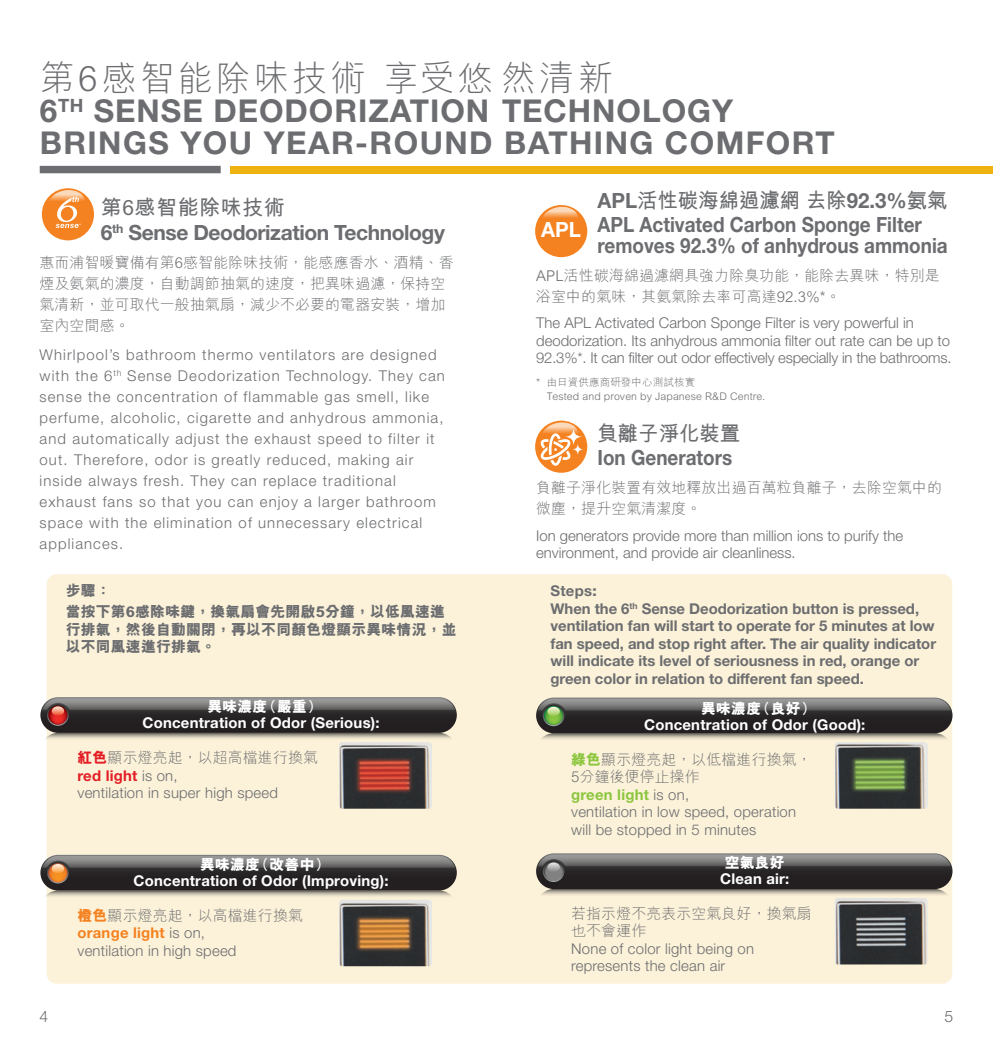
<style>
.page{position:relative;width:993px;height:1042px;background:#fff}
.page>*{position:absolute;margin:0;border:0;box-sizing:border-box;transform-origin:0 0}
.t1{font:300 35px "M Hei HK";letter-spacing:.095em;color:#6c6d70}
.t2{font:700 31.5px/31.5px "Helvetica Neue";letter-spacing:.03em;color:#6c6d70}
.t3{font:700 21px/21px "Helvetica Neue";color:#6c6d70;scale:.9 1}
.t4{font:700 21px "Helvetica Neue";letter-spacing:-.02em;color:#6c6d70}
.t5{font:700 21px "M Hei HK";color:#6c6d70}
.t6{font:700 21px "M Hei HK";letter-spacing:.025em;color:#6c6d70}
.t7{font:700 21px "Helvetica Neue";color:#fff}
.t8{font:300 15.75px "Helvetica Neue";color:#6c6d70}
.t9{font:300 14.88px/21px "Helvetica Neue";letter-spacing:.075em;color:#6c6d70}
.t10{font:300 14.88px/21px "M Hei HK";letter-spacing:.01em;color:#6c6d70}
.t11{font:300 14.88px/17.5px "Helvetica Neue";color:#6c6d70}
.t12{font:700 14.88px/17.5px "Helvetica Neue";letter-spacing:-.005em;color:#6c6d70}
.t13{font:300 14.88px/17.5px "Helvetica Neue";letter-spacing:.015em;color:#6c6d70}
.t14{font:700 14.88px "Helvetica Neue";letter-spacing:.015em;color:#fff}
.t15{font:800 14.88px/21px "M Hei HK";letter-spacing:.01em;color:#6c6d70}
.t16{font:800 14.88px "M Hei HK";letter-spacing:.01em;color:#fff}
.t17{font:300 10.5px/14px "M Hei HK";letter-spacing:.01em;color:#6c6d70}
.s1{font-weight:800;color:#e31e25}
.s2{font-weight:700;color:#e31e25}
.s3{font-weight:800;color:#f58220}
.s4{font-weight:700;color:#f58220}
.s5{font-family:"Helvetica Neue"}
.s6{font-family:"M Hei HK";font-weight:800}
.s7{font-weight:800;color:#8bc63e}
.s8{font-weight:700;color:#8bc63e}
</style>
<div class="page">
<div style="left:47px;top:574px;width:904px;height:409px;background:#fcf2d9;border-radius:10px"></div>
<svg style="left:40px;top:697px;width:416px;height:45px;background:#67625e"></svg>
<svg style="left:40px;top:855px;width:416px;height:44px;background:#65605c"></svg>
<svg style="left:536px;top:697px;width:416px;height:45px;background:#66635e"></svg>
<div style="left:42px;top:188px;width:52px;height:52px;background:#f58220;border-radius:50%"></div>
<div style="left:535px;top:205px;width:52px;height:52px;background:#f58220;border-radius:50%"></div>
<svg style="left:541px;top:207px;width:37px;height:11px"></svg>
<svg style="left:48px;top:190px;width:37px;height:38px"></svg>
<img style="left:339px;top:742px;width:93px;height:67px">
<img style="left:339px;top:900px;width:93px;height:66px">
<img style="left:835px;top:742px;width:92px;height:67px">
<svg style="left:536px;top:853px;width:416px;height:45px;background:#66625e"></svg>
<img style="left:835px;top:898px;width:92px;height:66px">
<div style="left:535px;top:421px;width:52px;height:52px;background:#f58220;border-radius:50%"></div>
<svg style="left:572px;top:444px;width:10px;height:10px"></svg>
<svg style="left:539px;top:422px;width:39px;height:44px"></svg>
<div style="left:230px;top:166px;width:762px;height:7px;background:#efb310"></div>
<div style="left:40px;top:166px;width:181px;height:7px;background:#6c6d70"></div>
<h1 class="t1" style="left:40px;top:53px;width:574px">第6感智能除味技術 享受悠然清新</h1>
<h2 class="t2" style="left:40px;top:95px;width:796px">6<sup>TH</sup> SENSE DEODORIZATION TECHNOLOGY<br>BRINGS YOU YEAR-ROUND BATHING COMFORT</h2>
<h3 class="t6" style="left:101px;top:192px;width:185px">第6感智能除味技術</h3>
<h3 class="t4" style="left:101px;top:219px;width:345px">6<sup>th</sup> Sense Deodorization Technology</h3>
<p class="t10" style="left:40px;top:251px;width:415px">惠而浦智暖寶備有第6感智能除味技術，能感應香水、酒精、香煙及氨氣的濃度，自動調節抽氣的速度，把異味過濾，保持空氣清新，並可取代一般抽氣扇，減少不必要的電器安裝，增加室內空間感。</p>
<p class="t9" style="left:40px;top:344px;width:406px">Whirlpool’s bathroom thermo ventilators are designed with the 6<sup>th</sup> Sense Deodorization Technology. They can sense the concentration of flammable gas smell, like perfume, alcoholic, cigarette and anhydrous ammonia, and automatically adjust the exhaust speed to filter it out. Therefore, odor is greatly reduced, making air inside always fresh. They can replace traditional exhaust fans so that you can enjoy a larger bathroom space with the elimination of unnecessary electrical appliances.</p>
<p class="t15" style="left:66px;top:580px;width:381px">步驟：<br>當按下第6感除味鍵，換氣扇會先開啟5分鐘，以低風速進</p>
<p class="t15" style="left:66px;top:620px;width:392px;line-height:17.5px">行排氣，然後自動關閉，再以不同顏色燈顯示異味情況，並以不同風速進行排氣。</p>
<p class="t16" style="left:207px;top:697px;width:116px">異味濃度（嚴重）</p>
<p class="t14" style="left:142px;top:713px;width:238px">Concentration of Odor (Serious):</p>
<p class="t10" style="left:77px;top:746px;width:242px"><span class="s1">紅色</span>顯示燈亮起，以超高檔進行換氣</p>
<p class="t13" style="left:77px;top:766px;width:202px"><span class="s2">red light</span> is on,<br>ventilation in super high speed</p>
<p class="t16" style="left:200px;top:854px;width:131px">異味濃度（改善中）</p>
<p class="t14" style="left:134px;top:871px;width:256px">Concentration of Odor (Improving):</p>
<p class="t10" style="left:77px;top:904px;width:227px"><span class="s3">橙色</span>顯示燈亮起，以高檔進行換氣</p>
<p class="t13" style="left:77px;top:924px;width:160px"><span class="s4">orange light</span> is on, ventilation in high speed</p>
<h3 class="t5" style="left:597px;top:184px;width:351px"><span class="s5">APL</span>活性碳海綿過濾網去除<span class="s5">92.3%</span>氨氣</h3>
<h3 class="t3" style="left:597px;top:214px;width:390px">APL Activated Carbon Sponge Filter removes 92.3% of anhydrous ammonia</h3>
<p class="t10" style="left:536px;top:264px;width:405px">APL活性碳海綿過濾網具強力除臭功能，能除去異味，特別是浴室中的氣味，其氨氣除去率可高達92.3%*。</p>
<p class="t11" style="left:536px;top:314px;width:416px">The APL Activated Carbon Sponge Filter is very powerful in deodorization. Its anhydrous ammonia filter out rate can be up to<br>92.3%*. It can filter out odor effectively especially in the bathrooms.</p>
<p class="t17" style="left:546px;top:375px;width:220px;text-indent:-10px">* 由日資供應商研發中心測試核實<br>Tested and proven by Japanese R&amp;D Centre.</p>
<h3 class="t7" style="left:541px;top:217px;width:41px">APL</h3>
<h3 class="t5" style="left:597px;top:418px;width:144px">負離子淨化裝置</h3>
<h3 class="t3" style="left:597px;top:447px;width:151px">Ion Generators</h3>
<p class="t10" style="left:536px;top:477px;width:407px">負離子淨化裝置有效地釋放出過百萬粒負離子，去除空氣中的微塵，提升空氣清潔度。</p>
<p class="t11" style="left:536px;top:526px;width:368px">Ion generators provide more than million ions to purify the environment, and provide air cleanliness.</p>
<p class="t12" style="left:550px;top:582px;width:387px">Steps<span class="s6">:<br></span>When the 6<sup>th</sup> Sense Deodorization button is pressed, ventilation fan will start to operate for 5 minutes at low fan speed, and stop right after. The air quality indicator will indicate its level of seriousness in red, orange or green color in relation to different fan speed.</p>
<p class="t16" style="left:701px;top:698px;width:116px">異味濃度（良好）</p>
<p class="t14" style="left:644px;top:715px;width:223px">Concentration of Odor (Good):</p>
<p class="t10" style="left:571px;top:750px;width:242px;line-height:17.5px"><span class="s7">綠色</span>顯示燈亮起，以低檔進行換氣，<br>5分鐘後便停止操作</p>
<p class="t13" style="left:571px;top:785px;width:226px"><span class="s8">green light</span> is on,<br>ventilation in low speed, operation will be stopped in 5 minutes</p>
<p class="t16" style="left:724px;top:852px;width:61px">空氣良好</p>
<p class="t14" style="left:720px;top:869px;width:71px">Clean air:</p>
<p class="t10" style="left:571px;top:904px;width:242px;line-height:17.5px">若指示燈不亮表示空氣良好，換氣扇也不會運作</p>
<p class="t13" style="left:571px;top:939px;width:184px">None of color light being on represents the clean air</p>
<p class="t8" style="left:39px;top:1007px;width:10px">4</p>
<p class="t8" style="left:944px;top:1007px;width:10px">5</p>
</div>
